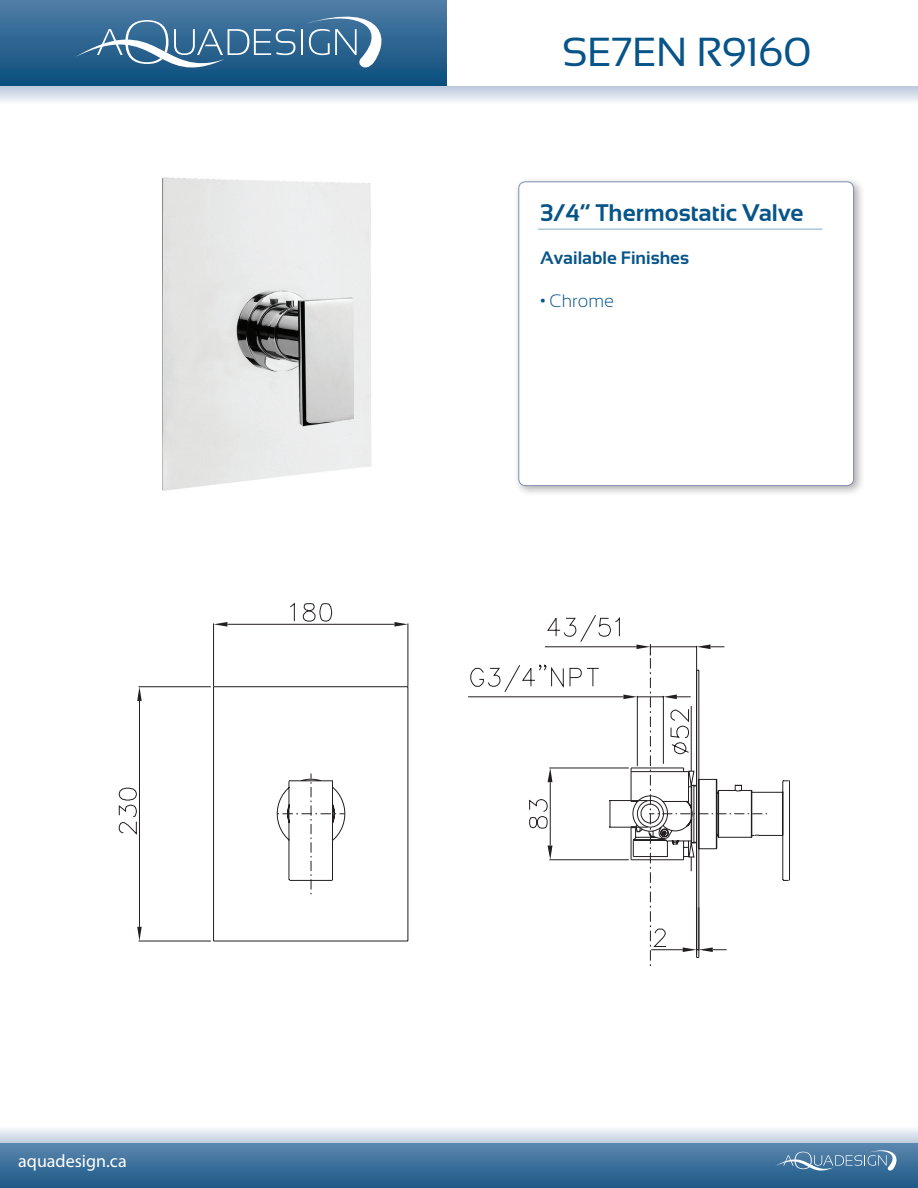
<style>
.page{position:relative;width:918px;height:1188px;background:#fff}
.page>*{position:absolute;margin:0;border:0;box-sizing:border-box;transform-origin:0 0}
.t1{font:40.5px "Sansation";letter-spacing:-.01em;color:#075489}
.t2{font:700 24px "Sansation";color:#075489}
.t3{font:700 18px "Sansation";color:#075489}
.t4{font:18px "Myriad Pro";color:#fff}
.t5{font:300 18px "Sansation";color:#075489}
.s1{font-weight:700}
</style>
<div class="page">
<div style="left:0;top:0;width:447px;height:87px;background:linear-gradient(to bottom,#517ea7,#094d7c)"></div>
<div style="left:0;top:1143px;width:918px;height:45px;background:linear-gradient(to bottom,#5b86ae,#1d5986)"></div>
<svg style="left:775px;top:1150px;width:122px;height:21px;background:#618aae"></svg>
<svg style="left:0;top:87px;width:918px;height:15px;background:#d9e0eb"></svg>
<svg style="left:0;top:1128px;width:918px;height:15px;background:#d9e1eb"></svg>
<hr style="left:301px;top:29px;width:2px;height:26px;background:#fff">
<svg style="left:302px;top:9px;width:89px;height:64px;background:#507ea3"></svg>
<svg style="left:76px;top:8px;width:219px;height:83px;background:#46789e"></svg>
<div style="left:513px;top:176px;width:352px;height:321px;background:#231f20;opacity:.36"></div>
<div style="left:519px;top:182px;width:335px;height:304px;background:#fff;border-radius:7px"></div>
<div style="left:518px;top:181px;width:336px;height:305px;border:1px solid #7f8fb4;border-radius:7px"></div>
<hr style="left:538px;top:229px;width:284px;height:1px;background:#075489">
<img style="left:162px;top:177px;width:210px;height:314px">
<svg style="left:213px;top:602px;width:196px;height:84px"></svg>
<svg style="left:118px;top:686px;width:291px;height:256px"></svg>
<svg style="left:277px;top:773px;width:68px;height:121px"></svg>
<svg style="left:767px;top:780px;width:23px;height:101px"></svg>
<svg style="left:547px;top:615px;width:73px;height:27px"></svg>
<svg style="left:470px;top:644px;width:297px;height:322px"></svg>
<p class="t4" style="left:18px;top:1150px;width:110px">aquadesign.ca</p>
<p class="t1" style="left:562px;top:29px;width:251px">SE7EN R9160</p>
<p class="t2" style="left:540px;top:199px;width:265px">3/4” Thermostatic Valve</p>
<p class="t3" style="left:540px;top:248px;width:151px">Available Finishes</p>
<p class="t5" style="left:540px;top:291px;width:76px"><span class="s1">•</span> Chrome</p>
</div>
